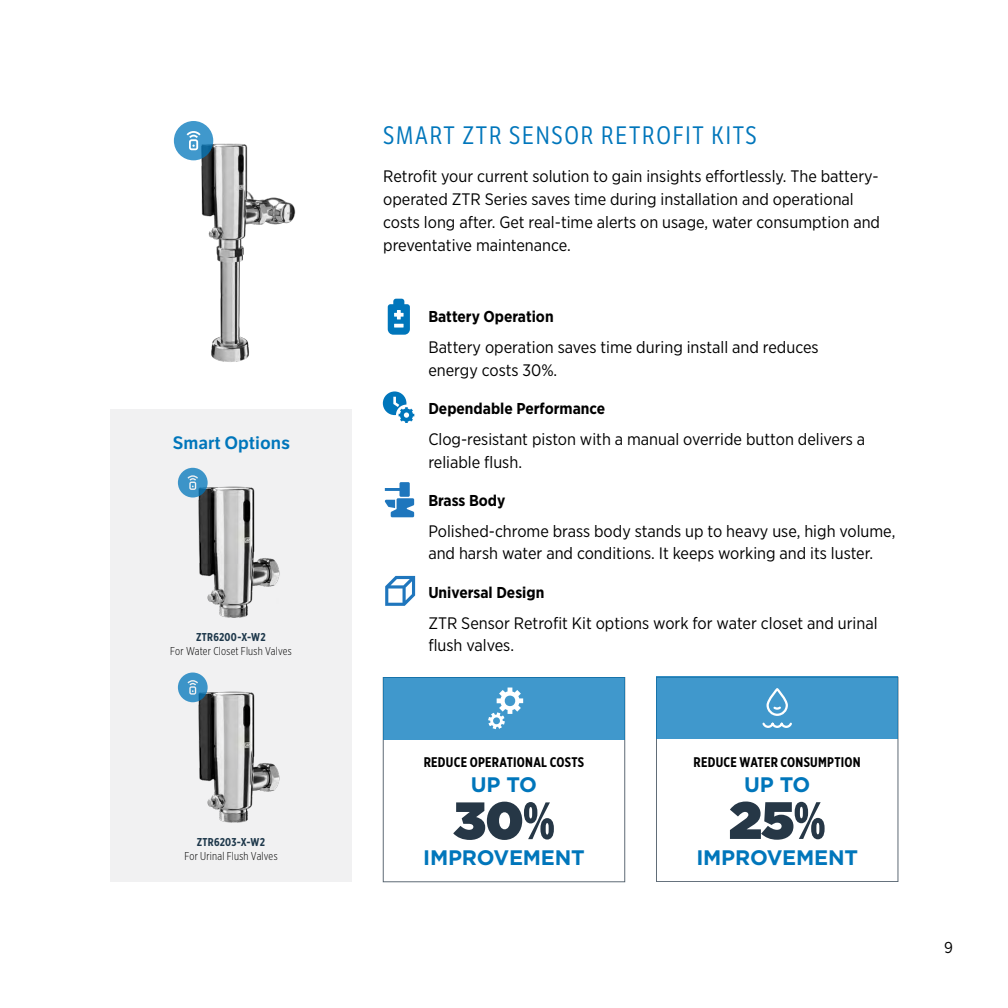
<style>
.page{position:relative;width:1008px;height:1008px;background:#fff}
.page>*{position:absolute;margin:0;border:0;box-sizing:border-box;transform-origin:0 0}
.t1{font:900 52.5px "Gotham";color:#263746}
.t2{font:24.5px "LFT Etica Condensed";letter-spacing:.075em;color:#0076bb}
.t3{font:700 21px "Gotham";letter-spacing:-.01em;color:#0076bb}
.t4{font:17.5px "LFT Etica SB";color:#0076bb}
.t5{font:16.62px/22.8px "Gotham Narrow";color:#000}
.t6{font:700 15.75px "Gotham Narrow";color:#000}
.t7{font:15.75px "Gotham Narrow";color:#000}
.t8{font:700 14px "Gotham X Narrow";letter-spacing:.02em;color:#000}
.t9{font:300 11.38px "Gotham X Narrow";letter-spacing:.02em;color:#000}
.t10{font:700 11.38px "Gotham X Narrow";letter-spacing:.02em;color:#1e384b}
</style>
<div class="page">
<div style="left:110px;top:410px;width:242px;height:472px;background:#f1f1f2"></div>
<img style="left:198px;top:486px;width:82px;height:132px">
<svg style="left:178px;top:468px;width:30px;height:30px"></svg>
<img style="left:190px;top:691px;width:90px;height:132px">
<svg style="left:178px;top:673px;width:30px;height:29px"></svg>
<img style="left:190px;top:138px;width:106px;height:224px">
<svg style="left:174px;top:121px;width:39px;height:39px"></svg>
<svg style="left:388px;top:299px;width:22px;height:36px"></svg>
<svg style="left:394px;top:324px;width:10px;height:4px"></svg>
<svg style="left:383px;top:391px;width:31px;height:32px"></svg>
<svg style="left:385px;top:482px;width:29px;height:35px"></svg>
<svg style="left:385px;top:576px;width:30px;height:30px"></svg>
<div style="left:656px;top:676px;width:242px;height:63px;background:#4098cc"></div>
<svg style="left:762px;top:689px;width:30px;height:39px"></svg>
<div style="left:383px;top:677px;width:242px;height:63px;background:#4098cc"></div>
<svg style="left:488px;top:688px;width:35px;height:41px"></svg>
<p class="t4" style="left:173px;top:432px;width:119px">Smart Options</p>
<p class="t10" style="left:196px;top:630px;width:71px">ZTR6200-X-W2</p>
<p class="t9" style="left:170px;top:644px;width:123px">For Water Closet Flush Valves</p>
<p class="t10" style="left:197px;top:835px;width:70px">ZTR6203-X-W2</p>
<p class="t9" style="left:184px;top:849px;width:95px">For Urinal Flush Valves</p>
<h2 class="t2" style="left:383px;top:121px;width:375px">SMART ZTR SENSOR RETROFIT KITS</h2>
<p class="t5" style="left:383px;top:165px;width:498px">Retrofit your current solution to gain insights effortlessly. The battery&shy;operated ZTR Series saves time during installation and operational costs long after. Get real-time alerts on usage, water consumption and preventative maintenance.</p>
<p class="t6" style="left:428px;top:307px;width:127px">Battery Operation</p>
<p class="t5" style="left:428px;top:335px;width:392px">Battery operation saves time during install and reduces energy costs 30%.</p>
<p class="t6" style="left:428px;top:399px;width:179px">Dependable Performance</p>
<p class="t5" style="left:428px;top:427px;width:438px">Clog-resistant piston with a manual override button delivers a reliable flush.</p>
<p class="t6" style="left:428px;top:490px;width:79px">Brass Body</p>
<p class="t5" style="left:428px;top:519px;width:469px">Polished-chrome brass body stands up to heavy use, high volume, and harsh water and conditions. It keeps working and its luster.</p>
<p class="t6" style="left:428px;top:582px;width:117px">Universal Design</p>
<p class="t5" style="left:428px;top:611px;width:451px">ZTR Sensor Retrofit Kit options work for water closet and urinal flush valves.</p>
<p class="t8" style="left:424px;top:754px;width:162px">REDUCE OPERATIONAL COSTS</p>
<p class="t3" style="left:471px;top:771px;width:68px">UP TO</p>
<h1 class="t1" style="left:453px;top:783px;width:103px">30%</h1>
<p class="t3" style="left:423px;top:844px;width:163px">IMPROVEMENT</p>
<p class="t8" style="left:694px;top:754px;width:169px">REDUCE WATER CONSUMPTION</p>
<p class="t3" style="left:744px;top:770px;width:68px">UP TO</p>
<h1 class="t1" style="left:729px;top:783px;width:98px">25%</h1>
<p class="t3" style="left:696px;top:844px;width:163px">IMPROVEMENT</p>
<p class="t7" style="left:944px;top:938px;width:10px">9</p>
</div>
